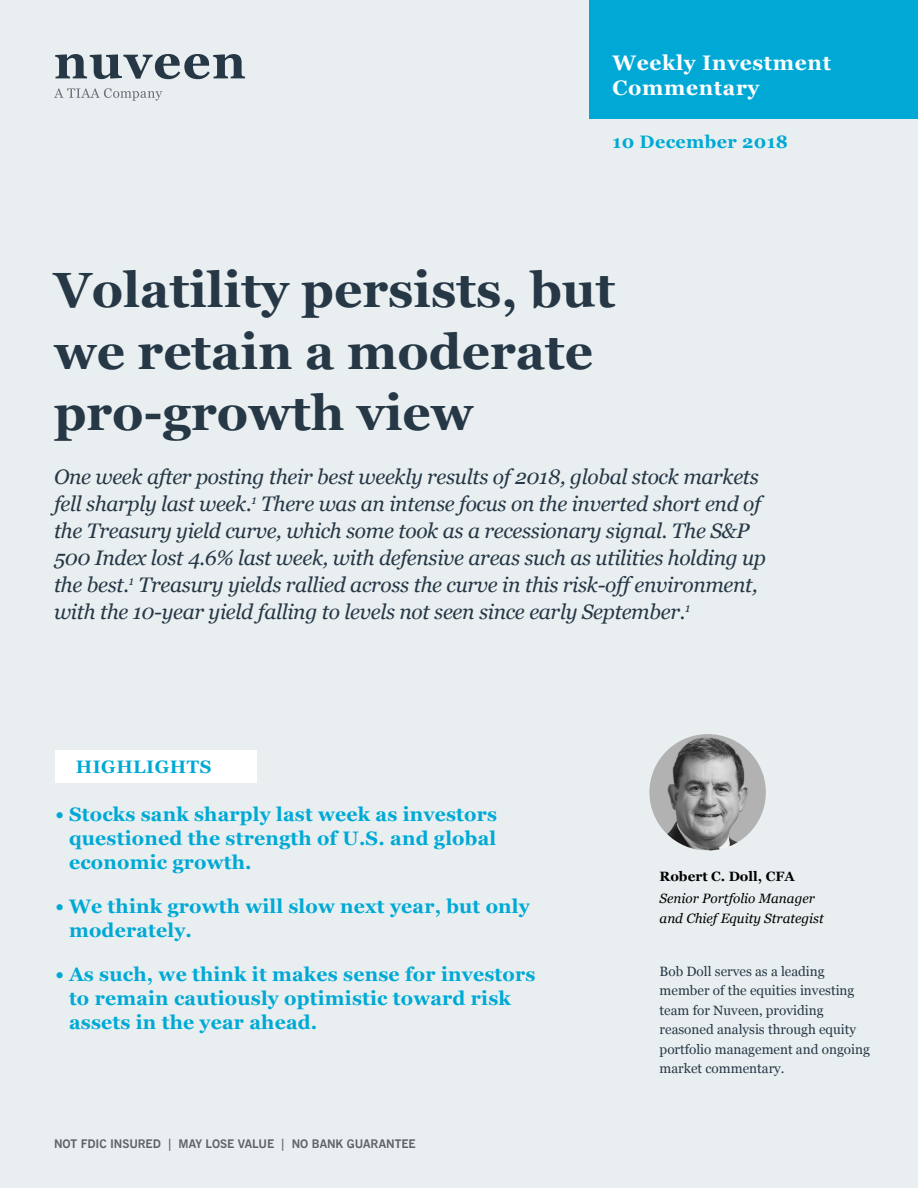
<style>
.page{position:relative;width:918px;height:1188px;background:#e9eff0}
.page>*{position:absolute;margin:0;border:0;box-sizing:border-box;transform-origin:0 0}
.Headline{font:700 49.5px/61.5px "Georgia";color:#263746}
.Intro_Copy{font:italic 21px/27px "Georgia";letter-spacing:-.015em;color:#263746}
.Commentary_Heading{font:700 21px/25.2px "Georgia";letter-spacing:.03em;color:#fff}
.t1{font:700 19.5px/24px "Georgia";letter-spacing:.01em;color:#00a9d5}
.Date{font:700 18px "Georgia";letter-spacing:.02em;color:#00a9d5}
.Highlights_Heading{font:700 18px "Georgia";letter-spacing:.03em;color:#00a9d5}
.Body{font:13.5px/19.5px "Georgia";color:#263746}
.Body_Copy{font:italic 13.5px/19.5px "Georgia";color:#000}
.Body_Copy-2{font:700 13.5px "Georgia";color:#000}
.Not_May_No{font:700 12px "News Gothic BT";letter-spacing:-.01em;color:#5f636a}
</style>
<div class="page">
<div style="left:590px;top:0;width:328px;height:118px;background:#00a9d5"></div>
<div style="left:56px;top:750px;width:201px;height:32px;background:#fff"></div>
<img style="left:649px;top:734px;width:117px;height:117px;border-radius:58px">
<svg style="left:55px;top:54px;width:190px;height:25px"></svg>
<svg style="left:54px;top:88px;width:108px;height:13px"></svg>
<p class="Commentary_Heading" style="left:613px;top:49px;width:220px">Weekly Investment<br>Commentary</p>
<p class="Date" style="left:613px;top:128px;width:177px">10 December 2018</p>
<p class="Headline" style="left:54px;top:257px;width:563px">Volatility persists, but we retain a moderate pro-growth view</p>
<p class="Intro_Copy" style="left:54px;top:463px;width:714px">One week after posting their best weekly results of 2018, global stock markets fell sharply last week.<sup>1</sup> There was an intense focus on the inverted short end of the Treasury yield curve, which some took as a recessionary signal. The S&amp;P 500 Index lost 4.6% last week, with defensive areas such as utilities holding up the best.<sup>1</sup> Treasury yields rallied across the curve in this risk-offenvironment, with the 10-year yield falling to levels not seen since early September.<sup>1</sup></p>
<p class="Highlights_Heading" style="left:76px;top:753px;width:137px">HIGHLIGHTS</p>
<p class="t1" style="left:69px;top:801px;width:430px;text-align:justify;text-indent:-14px">• Stocks sank sharply last week as investors questioned the strength of U.S. and global economic growth.</p>
<p class="t1" style="left:69px;top:893px;width:462px;text-indent:-14px">• We think growth will slow next year, but only moderately.</p>
<p class="t1" style="left:69px;top:961px;width:468px;text-indent:-14px">• As such, we think it makes sense for investors to remain cautiously optimistic toward risk assets in the year ahead.</p>
<p class="Not_May_No" style="left:54px;top:1136px;width:363px">NOT FDIC INSURED | MAY LOSE VALUE | NO BANK GUARANTEE</p>
<p class="Body_Copy-2" style="left:660px;top:866px;width:137px">Robert C. Doll, CFA</p>
<p class="Body_Copy" style="left:660px;top:888px;width:166px">Senior Portfolio Manager and Chief Equity Strategist</p>
<p class="Body" style="left:660px;top:961px;width:212px">Bob Doll serves as a leading member of the equities investing team for Nuveen, providing reasoned analysis through equity portfolio management and ongoing market commentary.</p>
</div>
